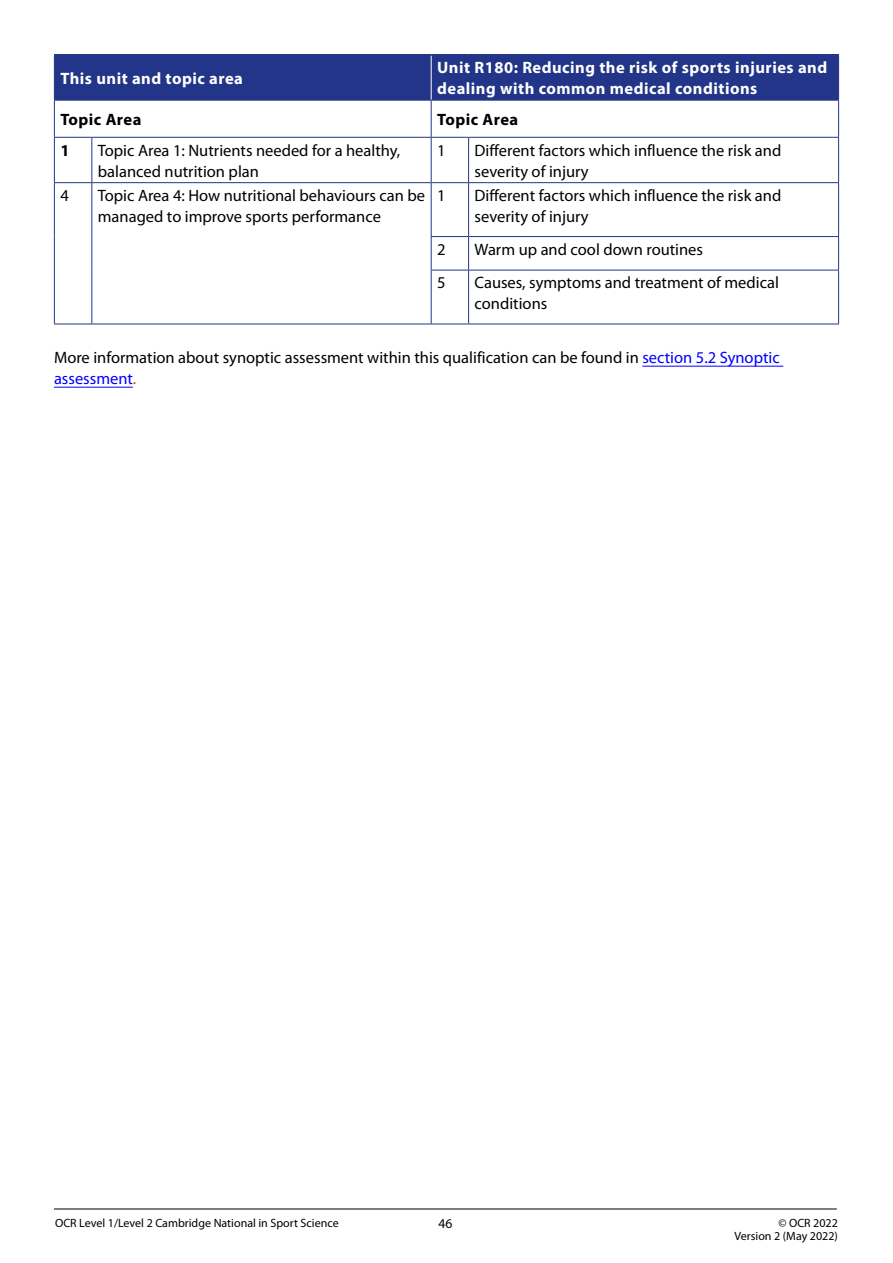
<style>
.page{position:relative;width:893px;height:1263px;background:#fff}
.page>*{position:absolute;margin:0;border:0;box-sizing:border-box;transform-origin:0 0}
.t1{font:16.5px/21px "Myriad Pro";color:#000}
.Table_subhead_white{font:700 16.5px/21px "Myriad Pro";letter-spacing:.03em;color:#fff}
.Table_subhead_white-2{font:700 16.5px "Myriad Pro";letter-spacing:.03em;color:#000}
.t2{font:13.5px "Myriad Pro";color:#000}
.t3{font:12px/13.5px "Myriad Pro";color:#000;text-align:right}
.s1{color:#00f}
.s2{color:#d2460a}
</style>
<div class="page">
<hr style="left:54px;top:1208px;width:783px;height:1px;background:#000">
<hr style="left:642px;top:366px;width:141px;height:1px;background:#00f">
<hr style="left:54px;top:387px;width:79px;height:1px;background:#00f">
<div style="left:55px;top:56px;width:783px;height:44px;background:#233588"></div>
<hr style="left:431px;top:56px;width:1px;height:44px;background:#fff">
<hr style="left:54px;top:56px;width:1px;height:44px;background:#233588">
<hr style="left:54px;top:54px;width:38px;height:2px;background:#233588">
<hr style="left:92px;top:54px;width:339px;height:2px;background:#233588">
<hr style="left:431px;top:54px;width:38px;height:2px;background:#233588">
<hr style="left:469px;top:54px;width:370px;height:2px;background:#233588">
<hr style="left:838px;top:56px;width:1px;height:44px;background:#233588">
<hr style="left:54px;top:138px;width:1px;height:44px;background:#233588">
<hr style="left:91px;top:138px;width:1px;height:44px;background:#233588">
<hr style="left:431px;top:138px;width:1px;height:44px;background:#233588">
<hr style="left:468px;top:138px;width:1px;height:44px;background:#233588">
<hr style="left:838px;top:138px;width:1px;height:44px;background:#233588">
<hr style="left:54px;top:183px;width:1px;height:54px;background:#233588">
<hr style="left:91px;top:183px;width:1px;height:54px;background:#233588">
<hr style="left:54px;top:237px;width:1px;height:33px;background:#233588">
<hr style="left:91px;top:237px;width:1px;height:33px;background:#233588">
<hr style="left:54px;top:270px;width:1px;height:54px;background:#233588">
<hr style="left:91px;top:270px;width:1px;height:54px;background:#233588">
<hr style="left:54px;top:182px;width:38px;height:1px;background:#233588">
<hr style="left:92px;top:182px;width:339px;height:1px;background:#233588">
<hr style="left:54px;top:324px;width:38px;height:1px;background:#233588">
<hr style="left:92px;top:324px;width:339px;height:1px;background:#233588">
<hr style="left:431px;top:183px;width:1px;height:53px;background:#233588">
<hr style="left:468px;top:183px;width:1px;height:53px;background:#233588">
<hr style="left:431px;top:237px;width:1px;height:33px;background:#233588">
<hr style="left:468px;top:237px;width:1px;height:33px;background:#233588">
<hr style="left:431px;top:270px;width:1px;height:54px;background:#233588">
<hr style="left:468px;top:270px;width:1px;height:54px;background:#233588">
<hr style="left:431px;top:182px;width:38px;height:1px;background:#233588">
<hr style="left:469px;top:182px;width:370px;height:1px;background:#233588">
<hr style="left:838px;top:183px;width:1px;height:53px;background:#233588">
<hr style="left:838px;top:237px;width:1px;height:33px;background:#233588">
<hr style="left:838px;top:270px;width:1px;height:54px;background:#233588">
<hr style="left:431px;top:236px;width:38px;height:1px;background:#233588">
<hr style="left:469px;top:236px;width:370px;height:1px;background:#233588">
<hr style="left:431px;top:270px;width:38px;height:1px;background:#233588">
<hr style="left:469px;top:270px;width:370px;height:1px;background:#233588">
<hr style="left:431px;top:324px;width:38px;height:1px;background:#233588">
<hr style="left:469px;top:324px;width:370px;height:1px;background:#233588">
<hr style="left:54px;top:100px;width:38px;height:1px;background:#233588">
<hr style="left:54px;top:101px;width:1px;height:36px;background:#233588">
<hr style="left:92px;top:100px;width:339px;height:1px;background:#233588">
<hr style="left:431px;top:100px;width:38px;height:1px;background:#233588">
<hr style="left:431px;top:101px;width:1px;height:36px;background:#233588">
<hr style="left:469px;top:100px;width:370px;height:1px;background:#233588">
<hr style="left:838px;top:101px;width:1px;height:36px;background:#233588">
<hr style="left:54px;top:137px;width:38px;height:1px;background:#233588">
<hr style="left:92px;top:137px;width:339px;height:1px;background:#233588">
<hr style="left:431px;top:137px;width:38px;height:1px;background:#233588">
<hr style="left:469px;top:137px;width:370px;height:1px;background:#233588">
<p class="Table_subhead_white" style="left:60px;top:67px;width:184px">This unit and topic area</p>
<p class="Table_subhead_white" style="left:437px;top:57px;width:392px">Unit R180: Reducing the risk of sports injuries and dealing with common medical conditions</p>
<p class="Table_subhead_white-2" style="left:60px;top:109px;width:83px">Topic Area</p>
<p class="Table_subhead_white-2" style="left:437px;top:109px;width:83px">Topic Area</p>
<p class="Table_subhead_white-2" style="left:60px;top:139px;width:11px">1</p>
<p class="t1" style="left:98px;top:139px;width:304px">Topic Area 1: Nutrients needed for a healthy, balanced nutrition plan</p>
<p class="t1" style="left:437px;top:139px;width:10px">1</p>
<p class="t1" style="left:475px;top:139px;width:308px">Different factors which influence the risk and severity of injury</p>
<p class="t1" style="left:60px;top:185px;width:10px">4</p>
<p class="t1" style="left:98px;top:185px;width:329px">Topic Area 4: How nutritional behaviours can be managed to improve sports performance</p>
<p class="t1" style="left:437px;top:185px;width:10px">1</p>
<p class="t1" style="left:475px;top:185px;width:308px">Different factors which influence the risk and severity of injury</p>
<p class="t1" style="left:437px;top:239px;width:10px">2</p>
<p class="t1" style="left:475px;top:239px;width:230px">Warm up and cool down routines</p>
<p class="t1" style="left:437px;top:272px;width:10px">5</p>
<p class="t1" style="left:475px;top:272px;width:306px">Causes, symptoms and treatment of medical conditions</p>
<p class="t1" style="left:54px;top:347px;width:727px">More information about synoptic assessment within this qualification can be found in <span class="s1">section 5.2 Synoptic assessment</span><span class="s2">.</span></p>
<p class="t3" style="left:55px;top:1216px;width:285px">OCR Level 1/Level 2 Cambridge National in Sport Science</p>
<p class="t2" style="left:438px;top:1215px;width:15px">46</p>
<p class="t3" style="left:735px;top:1216px;width:105px">© OCR 2022<br>Version 2 (May 2022)</p>
</div>
